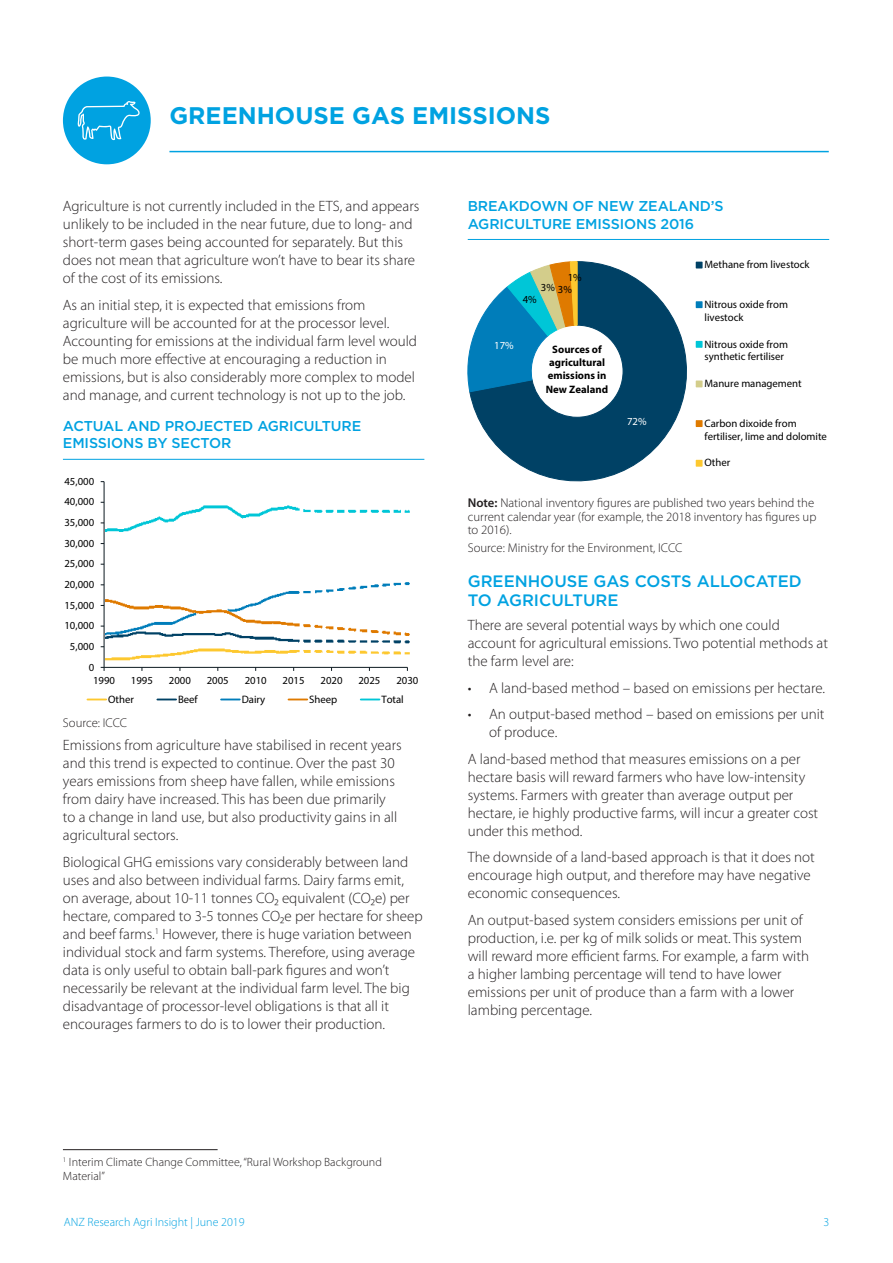
<style>
.page{position:relative;width:893px;height:1263px;background:#fff}
.page>*{position:absolute;margin:0;border:0;box-sizing:border-box;transform-origin:0 0}
._15_Factsheet_Contac{font:700 24px "Gotham";color:#00a2e1}
._15_Broch_Body_9_11{font:500 16.5px/18.8px "Gotham";color:#00a2e1}
._15_Broch_Body_9_11-2{font:300 15px/18px "Myriad Pro";color:#231f20}
._15_Broch_Body_9_11-3{font:500 14.25px/17.2px "Gotham";letter-spacing:-.01em;color:#00a2e1}
._15_Broch_Footnote_C{font:300 12.75px/13.5px "Myriad Pro";color:#231f20}
._15_Broch_Body_9_11-4{font:300 12px/14.2px "Myriad Pro";color:#231f20}
.t1{font:300 12px "Myriad Pro";color:#00a2e1}
.t2{font:10.8px/12.9px "Myriad Pro";color:#000}
.t3{font:700 10.8px/13.4px "Myriad Pro";color:#000;text-align:center}
.t4{font:10.8px "Myriad Pro";color:#fff}
.s1{font-weight:600}
</style>
<div class="page">
<hr style="left:104px;top:482px;width:1px;height:185px;background:#0c1920">
<hr style="left:104px;top:667px;width:303px;height:1px;background:#0c1920">
<svg style="left:87px;top:698px;width:19px;height:2px"></svg>
<svg style="left:157px;top:698px;width:19px;height:2px"></svg>
<svg style="left:221px;top:698px;width:19px;height:2px"></svg>
<svg style="left:289px;top:698px;width:18px;height:2px"></svg>
<svg style="left:361px;top:698px;width:18px;height:2px"></svg>
<img style="left:106px;top:505px;width:304px;height:156px">
<hr style="left:63px;top:459px;width:361px;height:1px;background:#00a2e1">
<svg style="left:469px;top:261px;width:227px;height:221px;fill:#004165"></svg>
<svg style="left:468px;top:261px;width:110px;height:132px"></svg>
<svg style="left:696px;top:262px;width:6px;height:6px"></svg>
<div style="left:696px;top:301px;width:6px;height:7px;border:1px solid #007dba"></div>
<div style="left:696px;top:341px;width:6px;height:7px;border:1px solid #00c6d7"></div>
<svg style="left:696px;top:381px;width:6px;height:6px"></svg>
<div style="left:696px;top:420px;width:6px;height:7px;border:1px solid #df7a00"></div>
<svg style="left:696px;top:460px;width:6px;height:6px"></svg>
<hr style="left:468px;top:239px;width:361px;height:1px;background:#00a2e1">
<div style="left:63px;top:77px;width:88px;height:87px;background:#00a2e1;border-radius:50%"></div>
<svg style="left:77px;top:101px;width:63px;height:39px"></svg>
<hr style="left:169px;top:151px;width:660px;height:1px;background:#00a2e1">
<hr style="left:63px;top:1149px;width:155px;height:1px;background:#231f20">
<p class="_15_Factsheet_Contac" style="left:169px;top:100px;width:383px">GREENHOUSE GAS EMISSIONS</p>
<p class="_15_Broch_Body_9_11-2" style="left:63px;top:197px;width:358px">Agriculture is not currently included in the ETS, and appears unlikely to be included in the near future, due to long- and short-term gases being accounted for separately. But this does not mean that agriculture won’t have to bear its share of the cost of its emissions.</p>
<p class="_15_Broch_Body_9_11-2" style="left:63px;top:295px;width:356px">As an initial step, it is expected that emissions from agriculture will be accounted for at the processor level.<br>Accounting for emissions at the individual farm level would be much more effective at encouraging a reduction in emissions, but is also considerably more complex to model and manage, and current technology is not up to the job.</p>
<p class="_15_Broch_Body_9_11-3" style="left:63px;top:417px;width:300px">ACTUAL AND PROJECTED AGRICULTURE<br>EMISSIONS BY SECTOR</p>
<p class="t2" style="left:64px;top:475px;width:31px">45,000</p>
<p class="t2" style="left:64px;top:495px;width:31px">40,000</p>
<p class="t2" style="left:64px;top:516px;width:31px">35,000</p>
<p class="t2" style="left:64px;top:536px;width:31px">30,000</p>
<p class="t2" style="left:64px;top:557px;width:31px">25,000</p>
<p class="t2" style="left:64px;top:578px;width:31px">20,000</p>
<p class="t2" style="left:64px;top:598px;width:31px">15,000</p>
<p class="t2" style="left:64px;top:619px;width:31px">10,000</p>
<p class="t2" style="left:70px;top:640px;width:26px">5,000</p>
<p class="t2" style="left:89px;top:660px;width:7px">0</p>
<p class="t2" style="left:93px;top:674px;width:24px">1990</p>
<p class="t2" style="left:131px;top:674px;width:24px">1995</p>
<p class="t2" style="left:169px;top:674px;width:24px">2000</p>
<p class="t2" style="left:207px;top:674px;width:24px">2005</p>
<p class="t2" style="left:245px;top:674px;width:24px">2010</p>
<p class="t2" style="left:283px;top:674px;width:24px">2015</p>
<p class="t2" style="left:320px;top:674px;width:24px">2020</p>
<p class="t2" style="left:358px;top:674px;width:24px">2025</p>
<p class="t2" style="left:396px;top:674px;width:24px">2030</p>
<p class="t2" style="left:108px;top:692px;width:27px">Other</p>
<p class="t2" style="left:178px;top:692px;width:21px">Beef</p>
<p class="t2" style="left:242px;top:692px;width:25px">Dairy</p>
<p class="t2" style="left:309px;top:692px;width:30px">Sheep</p>
<p class="t2" style="left:381px;top:692px;width:24px">Total</p>
<p class="_15_Broch_Footnote_C" style="left:63px;top:716px;width:66px">Source: ICCC</p>
<p class="_15_Broch_Body_9_11-2" style="left:63px;top:736px;width:340px">Emissions from agriculture have stabilised in recent years and this trend is expected to continue. Over the past 30 years emissions from sheep have fallen, while emissions from dairy have increased. This has been due primarily to a change in land use, but also productivity gains in all agricultural sectors.</p>
<p class="_15_Broch_Body_9_11-2" style="left:63px;top:852px;width:361px">Biological GHG emissions vary considerably between land uses and also between individual farms. Dairy farms emit, on average, about 10-11 tonnes CO₂ equivalent (CO₂e) per hectare, compared to 3-5 tonnes CO₂e per hectare for sheep and beef farms.<sup>1</sup> However, there is huge variation between individual stock and farm systems. Therefore, using average data is only useful to obtain ball-park figures and won’t necessarily be relevant at the individual farm level. The big disadvantage of processor-level obligations is that all it encourages farmers to do is to lower their production.</p>
<p class="_15_Broch_Body_9_11-3" style="left:468px;top:197px;width:257px">BREAKDOWN OF NEW ZEALAND’S<br>AGRICULTURE EMISSIONS 2016</p>
<p class="t2" style="left:568px;top:270px;width:16px">1%</p>
<p class="t2" style="left:541px;top:282px;width:33px">3% 3%</p>
<p class="t2" style="left:523px;top:293px;width:16px">4%</p>
<p class="t4" style="left:494px;top:338px;width:21px">17%</p>
<p class="t3" style="left:546px;top:342px;width:64px">Sources of agricultural emissions in<br>New Zealand</p>
<p class="t4" style="left:627px;top:414px;width:21px">72%</p>
<p class="t2" style="left:705px;top:258px;width:106px">Methane from livestock</p>
<p class="t2" style="left:705px;top:298px;width:85px">Nitrous oxide from livestock</p>
<p class="t2" style="left:705px;top:337px;width:85px">Nitrous oxide from synthetic fertiliser</p>
<p class="t2" style="left:705px;top:377px;width:99px">Manure management</p>
<p class="t2" style="left:705px;top:417px;width:124px">Carbon dixoide from fertiliser, lime and dolomite</p>
<p class="t2" style="left:705px;top:456px;width:27px">Other</p>
<p class="_15_Broch_Footnote_C" style="left:468px;top:496px;width:350px"><span class="s1">Note:</span> National inventory figures are published two years behind the current calendar year (for example, the 2018 inventory has figures up to 2016).</p>
<p class="_15_Broch_Footnote_C" style="left:468px;top:541px;width:216px">Source: Ministry for the Environment, ICCC</p>
<p class="_15_Broch_Body_9_11" style="left:468px;top:572px;width:336px">GREENHOUSE GAS COSTS ALLOCATED<br>TO AGRICULTURE</p>
<p class="_15_Broch_Body_9_11-2" style="left:468px;top:616px;width:362px">There are several potential ways by which one could account for agricultural emissions. Two potential methods at the farm level are:</p>
<p class="_15_Broch_Body_9_11-2" style="left:468px;top:679px;width:359px">• A land-based method – based on emissions per hectare.</p>
<p class="_15_Broch_Body_9_11-2" style="left:489px;top:705px;width:337px;text-indent:-21px">• An output-based method – based on emissions per unit of produce.</p>
<p class="_15_Broch_Body_9_11-2" style="left:468px;top:750px;width:352px">A land-based method that measures emissions on a per hectare basis will reward farmers who have low-intensity systems. Farmers with greater than average output per hectare, ie highly productive farms, will incur a greater cost under this method.</p>
<p class="_15_Broch_Body_9_11-2" style="left:468px;top:848px;width:349px">The downside of a land-based approach is that it does not encourage high output, and therefore may have negative economic consequences.</p>
<p class="_15_Broch_Body_9_11-2" style="left:468px;top:911px;width:343px">An output-based system considers emissions per unit of production, i.e. per kg of milk solids or meat. This system will reward more efficient farms. For example, a farm with a higher lambing percentage will tend to have lower emissions per unit of produce than a farm with a lower lambing percentage.</p>
<p class="_15_Broch_Body_9_11-4" style="left:63px;top:1155px;width:320px"><sup>1</sup> Interim Climate Change Committee, “Rural Workshop Background<br>Material”</p>
<p class="t1" style="left:64px;top:1215px;width:182px">ANZ Research Agri Insight | June 2019</p>
<p class="t1" style="left:823px;top:1215px;width:7px">3</p>
</div>
